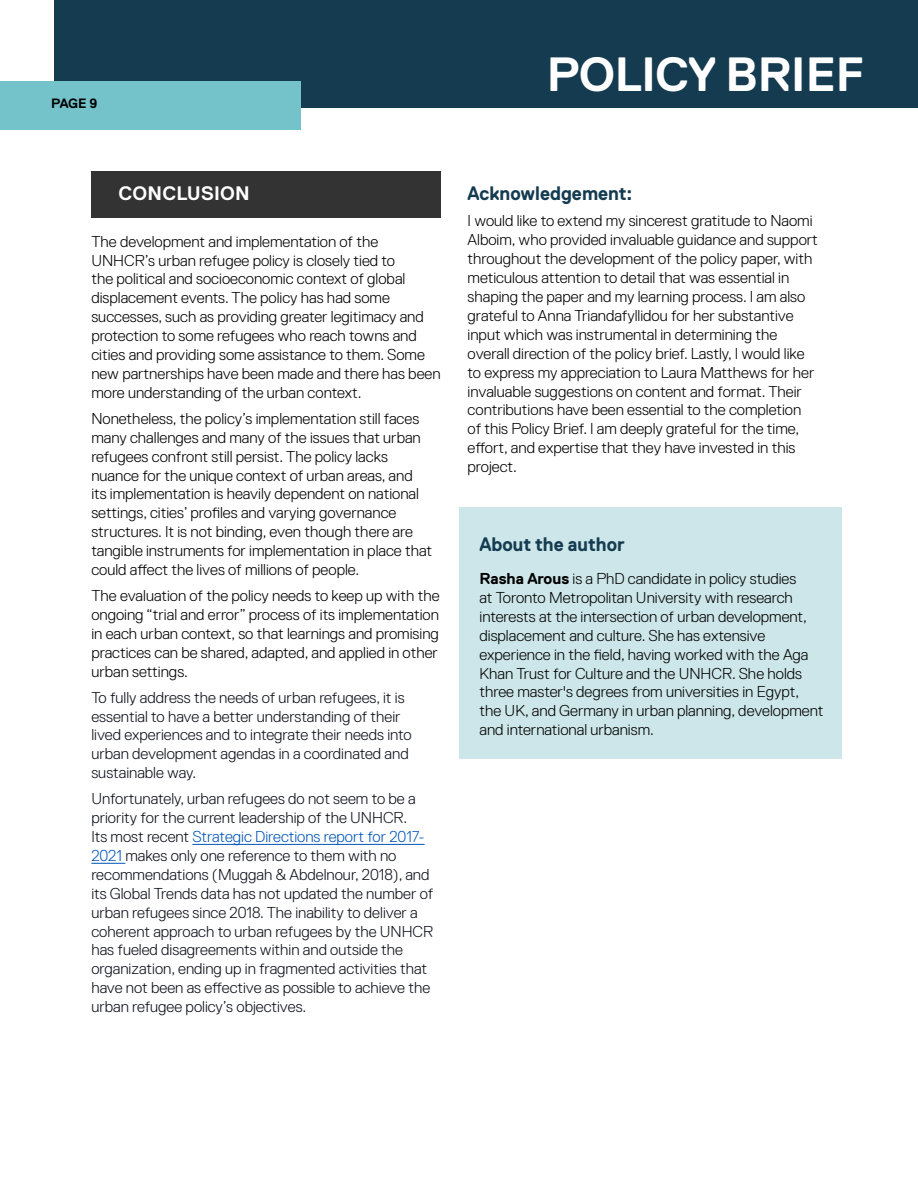
<style>
.page{position:relative;width:918px;height:1188px;background:#fff}
.page>*{position:absolute;margin:0;border:0;box-sizing:border-box;transform-origin:0 0}
.t1{font:700 48px "Replica Std";letter-spacing:-.01em;color:#fff}
.t2{font:700 19.5px "Replica Std";color:#143b50;scale:.95 1}
.t3{font:700 19.5px "Replica Std";letter-spacing:.01em;color:#fff}
.t4{font:300 15.75px/18.9px "Replica Std";color:#000}
.t5{font:300 15.75px/18.9px "Replica Std";color:#0e101a}
.t6{font:700 13.5px "Replica Std";color:#000}
.s1{color:#0055b8}
.s2{font-weight:700}
</style>
<div class="page">
<div style="left:54px;top:0;width:864px;height:108px;background:#143b50"></div>
<div style="left:0;top:81px;width:301px;height:49px;background:#74c3cb"></div>
<div style="left:91px;top:172px;width:350px;height:46px;background:#333"></div>
<hr style="left:192px;top:844px;width:233px;height:1px;background:#0055b8">
<hr style="left:91px;top:863px;width:34px;height:1px;background:#0055b8">
<div style="left:459px;top:507px;width:382px;height:252px;background:#cde6e9"></div>
<p class="t6" style="left:51px;top:96px;width:48px">PAGE 9</p>
<h1 class="t1" style="left:547px;top:48px;width:319px">POLICY BRIEF</h1>
<p class="t3" style="left:118px;top:183px;width:133px">CONCLUSION</p>
<p class="t4" style="left:91px;top:232px;width:351px">The development and implementation of the UNHCR’s urban refugee policy is closely tied to<br>the political and socioeconomic context of global displacement events. The policy has had some successes, such as providing greater legitimacy and protection to some refugees who reach towns and cities and providing some assistance to them. Some new partnerships have been made and there has been more understanding of the urban context.</p>
<p class="t4" style="left:91px;top:409px;width:342px">Nonetheless, the policy’s implementation still faces many challenges and many of the issues that urban refugees confront still persist. The policy lacks nuance for the unique context of urban areas, and<br>its implementation is heavily dependent on national settings, cities’ profiles and varying governance structures. It is not binding, even though there are tangible instruments for implementation in place that could affect the lives of millions of people.</p>
<p class="t4" style="left:91px;top:586px;width:350px;text-align:justify">The evaluation of the policy needs to keep up with the ongoing “trial and error” process of its implementation in each urban context, so that learnings and promising practices can be shared, adapted, and applied in other urban settings.</p>
<p class="t5" style="left:91px;top:688px;width:322px">To fully address the needs of urban refugees, it is essential to have a better understanding of their lived experiences and to integrate their needs into urban development agendas in a coordinated and sustainable way.</p>
<p class="t5" style="left:91px;top:789px;width:343px">Unfortunately, urban refugees do not seem to be a priority for the current leadership of the UNHCR.<br>Its most recent <span class="s1">Strategic Directions report for 2017- 2021</span> makes only one reference to them with no recommendations (Muggah &amp; Abdelnour, 2018), and its Global Trends data has not updated the number of urban refugees since 2018. The inability to deliver a coherent approach to urban refugees by the UNHCR has fueled disagreements within and outside the organization, ending up in fragmented activities that have not been as effective as possible to achieve the urban refugee policy’s objectives.</p>
<p class="t2" style="left:468px;top:183px;width:175px">Acknowledgement:</p>
<p class="t4" style="left:468px;top:212px;width:352px">I would like to extend my sincerest gratitude to Naomi Alboim, who provided invaluable guidance and support throughout the development of the policy paper, with meticulous attention to detail that was essential in shaping the paper and my learning process. I am also grateful to Anna Triandafyllidou for her substantive input which was instrumental in determining the overall direction of the policy brief. Lastly, I would like to express my appreciation to Laura Matthews for her invaluable suggestions on content and format. Their contributions have been essential to the completion of this Policy Brief. I am deeply grateful for the time, effort, and expertise that they have invested in this project.</p>
<p class="t2" style="left:480px;top:534px;width:154px">About the author</p>
<p class="t4" style="left:480px;top:569px;width:346px"><span class="s2">Rasha Arous</span> is a PhD candidate in policy studies<br>at Toronto Metropolitan University with research interests at the intersection of urban development, displacement and culture. She has extensive experience in the field, having worked with the Aga Khan Trust for Culture and the UNHCR. She holds three master's degrees from universities in Egypt, the UK, and Germany in urban planning, development and international urbanism.</p>
</div>
